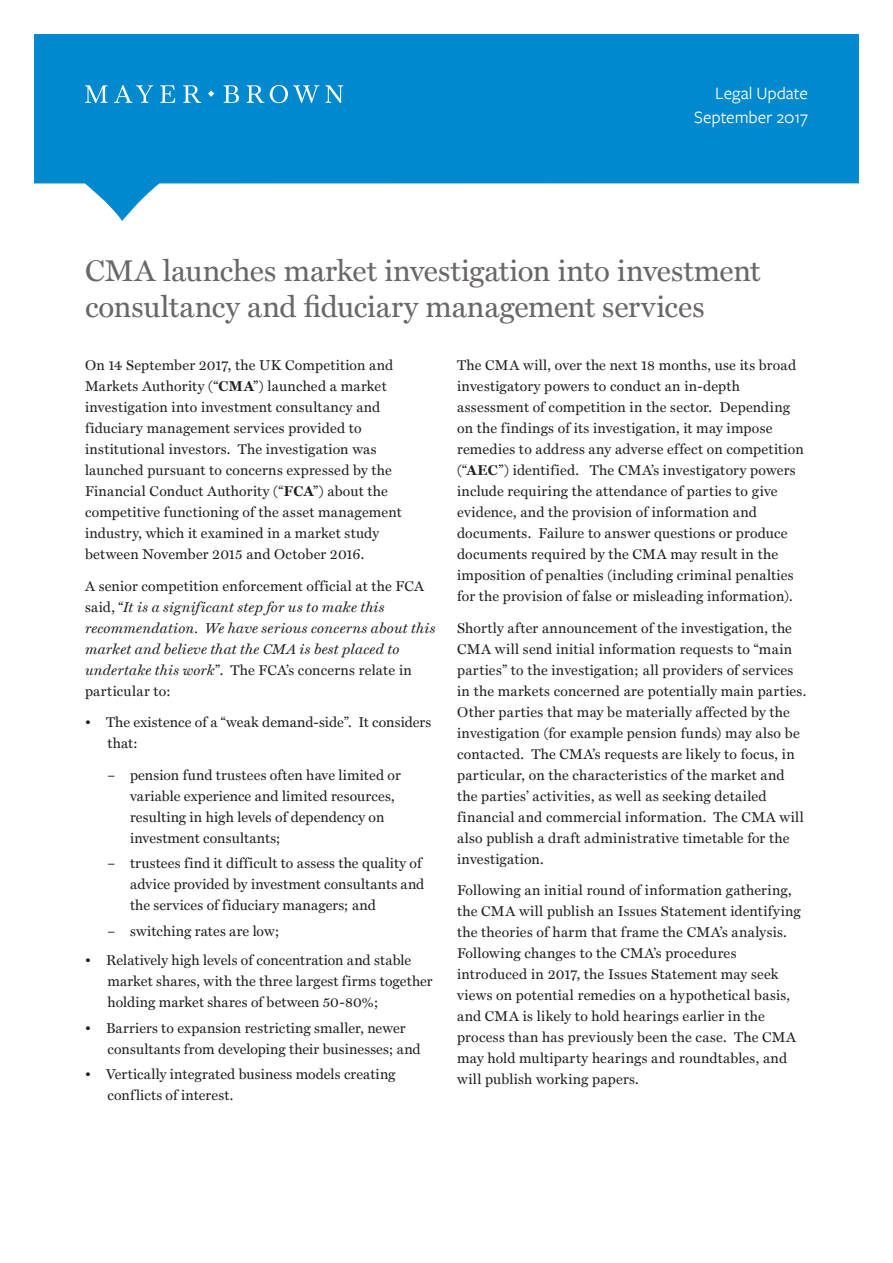
<style>
.page{position:relative;width:893px;height:1263px;background:#fff}
.page>*{position:absolute;margin:0;border:0;box-sizing:border-box;transform-origin:0 0}
.Fractual_headline{font:30px/36px "Miller Text";letter-spacing:-.005em;color:#6a6766}
.Date{font:18px "Freight Sans";color:#fff}
.Body_copy{font:14.25px/21px "Miller Text";letter-spacing:.015em;color:#231f20}
.Body_copy-2{font:italic 14.25px/21px "Miller Text";letter-spacing:.02em;color:#231f20}
.s1{font-weight:700}
.s2{font-style:normal}
</style>
<div class="page">
<svg style="left:34px;top:34px;width:825px;height:187px;fill:#0089cf"></svg>
<svg style="left:83px;top:85px;width:260px;height:18px"></svg>
<p class="Date" style="left:715px;top:84px;width:94px">Legal Update</p>
<p class="Date" style="left:694px;top:108px;width:115px">September 2017</p>
<p class="Fractual_headline" style="left:85px;top:252px;width:677px">CMA launches market investigation into investment consultancy and fiduciary management services</p>
<p class="Body_copy" style="left:85px;top:355px;width:318px">On 14 September 2017, the UK Competition and Markets Authority (“<span class="s1">CMA</span>”) launched a market investigation into investment consultancy and fiduciary management services provided to institutional investors. The investigation was launched pursuant to concerns expressed by the Financial Conduct Authority (“<span class="s1">FCA</span>”) about the competitive functioning of the asset management industry, which it examined in a market study between November 2015 and October 2016.</p>
<p class="Body_copy-2" style="left:85px;top:575px;width:352px"><span class="s2">A senior competition enforcement official at the FCA said, “</span>It is a significant step for us to make this recommendation. We have serious concerns about this market and believe that the CMA is best placed to undertake this work<span class="s2">”. The FCA’s concerns relate in particular to:</span></p>
<p class="Body_copy" style="left:108px;top:712px;width:325px;text-indent:-22px">• The existence of a “weak demand-side”. It considers that:</p>
<p class="Body_copy" style="left:130px;top:764px;width:272px;text-indent:-22px">– pension fund trustees often have limited or variable experience and limited resources, resulting in high levels of dependency on investment consultants;</p>
<p class="Body_copy" style="left:130px;top:853px;width:296px;text-indent:-22px">– trustees find it difficult to assess the quality of advice provided by investment consultants and the services of fiduciary managers; and</p>
<p class="Body_copy" style="left:108px;top:920px;width:173px">– switching rates are low;</p>
<p class="Body_copy" style="left:108px;top:950px;width:327px;text-indent:-22px">• Relatively high levels of concentration and stable market shares, with the three largest firms together holding market shares of between 50-80%;</p>
<p class="Body_copy" style="left:108px;top:1017px;width:315px;text-indent:-22px">• Barriers to expansion restricting smaller, newer consultants from developing their businesses; and</p>
<p class="Body_copy" style="left:108px;top:1064px;width:289px;text-indent:-22px">• Vertically integrated business models creating conflicts of interest.</p>
<p class="Body_copy" style="left:457px;top:355px;width:348px">The CMA will, over the next 18 months, use its broad investigatory powers to conduct an in-depth assessment of competition in the sector. Depending on the findings of its investigation, it may impose remedies to address any adverse effect on competition (“<span class="s1">AEC</span>”) identified. The CMA’s investigatory powers include requiring the attendance of parties to give evidence, and the provision of information and documents. Failure to answer questions or produce documents required by the CMA may result in the imposition of penalties (including criminal penalties for the provision of false or misleading information).</p>
<p class="Body_copy" style="left:457px;top:617px;width:351px">Shortly after announcement of the investigation, the CMA will send initial information requests to “main parties” to the investigation; all providers of services in the markets concerned are potentially main parties.<br>Other parties that may be materially affected by the investigation (for example pension funds) may also be contacted. The CMA’s requests are likely to focus, in particular, on the characteristics of the market and the parties’ activities, as well as seeking detailed financial and commercial information. The CMA will also publish a draft administrative timetable for the investigation.</p>
<p class="Body_copy" style="left:457px;top:880px;width:345px">Following an initial round of information gathering, the CMA will publish an Issues Statement identifying the theories of harm that frame the CMA’s analysis.<br>Following changes to the CMA’s procedures introduced in 2017, the Issues Statement may seek views on potential remedies on a hypothetical basis, and CMA is likely to hold hearings earlier in the process than has previously been the case. The CMA may hold multiparty hearings and roundtables, and will publish working papers.</p>
</div>
